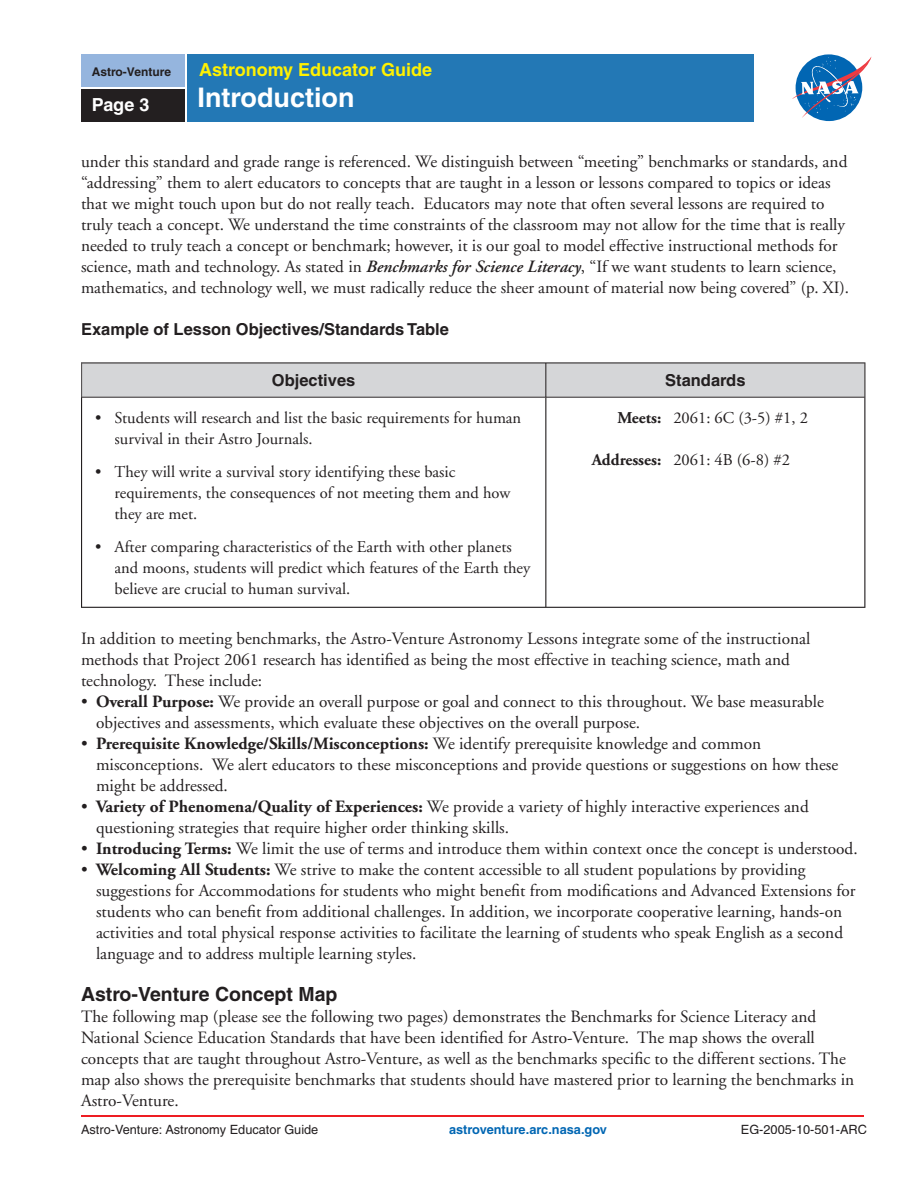
<style>
.page{position:relative;width:918px;height:1188px;background:#fff}
.page>*{position:absolute;margin:0;border:0;box-sizing:border-box;transform-origin:0 0}
.t1{font:700 27px "Helvetica";color:#fff}
.t2{font:700 19.5px "Helvetica";color:#231f20}
.t3{font:700 18px "Helvetica";color:#fff101}
.t4{font:700 18px "Helvetica";color:#fff}
.t5{font:17.25px/21px "Adobe Garamond";color:#231f20}
.t6{font:16.5px/21px "Adobe Garamond";color:#231f20}
.t7{font:700 16.5px "Helvetica";color:#231f20}
.t8{font:12.75px "Helvetica";color:#231f20}
.t9{font:700 12.75px "Helvetica";color:#0166b3}
.t10{font:700 12px "Helvetica";color:#231f20}
.s1{font-weight:600;font-style:italic}
.s2{font-weight:700}
</style>
<div class="page">
<div style="left:186px;top:54px;width:568px;height:67px;background:#2378b5"></div>
<div style="left:81px;top:54px;width:105px;height:34px;background:#95b5de"></div>
<div style="left:81px;top:88px;width:105px;height:34px;background:#231f20"></div>
<svg style="left:792px;top:56px;width:80px;height:63px"></svg>
<hr style="left:81px;top:1115px;width:783px;height:2px;background:#ee1d23">
<hr style="left:81px;top:87px;width:105px;height:1px;background:#fff">
<hr style="left:185px;top:54px;width:2px;height:68px;background:#fff">
<svg style="left:81px;top:362px;width:784px;height:246px"></svg>
<svg style="left:82px;top:363px;width:783px;height:34px;background:#d0d1d3"></svg>
<div style="left:273px;top:374px;width:82px;height:16px;background:#d5d6d8"></div>
<div style="left:666px;top:374px;width:79px;height:13px;background:#d5d6d8"></div>
<p class="t3" style="left:199px;top:59px;width:235px">Astronomy Educator Guide</p>
<p class="t10" style="left:92px;top:65px;width:81px">Astro-Venture</p>
<p class="t4" style="left:92px;top:94px;width:59px">Page 3</p>
<p class="t1" style="left:198px;top:81px;width:158px">Introduction</p>
<p class="t5" style="left:81px;top:152px;width:770px">under this standard and grade range is referenced. We distinguish between “meeting” benchmarks or standards, and “addressing” them to alert educators to concepts that are taught in a lesson or lessons compared to topics or ideas that we might touch upon but do not really teach. Educators may note that often several lessons are required to truly teach a concept. We understand the time constraints of the classroom may not allow for the time that is really needed to truly teach a concept or benchmark; however, it is our goal to model effective instructional methods for science, math and technology. As stated in <span class="s1">Benchmarks for Science Literacy</span>, “If we want students to learn science, mathematics, and technology well, we must radically reduce the sheer amount of material now being covered” (p. XI).</p>
<p class="t7" style="left:81px;top:320px;width:369px">Example of Lesson Objectives/Standards Table</p>
<p class="t7" style="left:272px;top:371px;width:85px">Objectives</p>
<p class="t7" style="left:665px;top:371px;width:82px">Standards</p>
<p class="t6" style="left:115px;top:408px;width:408px;text-indent:-20px">• Students will research and list the basic requirements for human survival in their Astro Journals.</p>
<p class="t6" style="left:115px;top:462px;width:397px;text-indent:-20px">• They will write a survival story identifying these basic requirements, the consequences of not meeting them and how they are met.</p>
<p class="t6" style="left:115px;top:537px;width:417px;text-indent:-20px">• After comparing characteristics of the Earth with other planets and moons, students will predict which features of the Earth they believe are crucial to human survival.</p>
<p class="t6" style="left:617px;top:408px;width:192px"><span class="s2">Meets:</span> 2061: 6C (3-5) #1, 2</p>
<p class="t6" style="left:592px;top:450px;width:200px"><span class="s2">Addresses:</span> 2061: 4B (6-8) #2</p>
<p class="t5" style="left:81px;top:628px;width:731px">In addition to meeting benchmarks, the Astro-Venture Astronomy Lessons integrate some of the instructional methods that Project 2061 research has identified as being the most effective in teaching science, math and technology. These include:</p>
<p class="t5" style="left:96px;top:691px;width:729px;text-indent:-15px">• <span class="s2">Overall Purpose:</span> We provide an overall purpose or goal and connect to this throughout. We base measurable objectives and assessments, which evaluate these objectives on the overall purpose.</p>
<p class="t5" style="left:96px;top:733px;width:744px;text-indent:-15px">• <span class="s2">Prerequisite Knowledge/Skills/Misconceptions:</span> We identify prerequisite knowledge and common misconceptions. We alert educators to these misconceptions and provide questions or suggestions on how these might be addressed.</p>
<p class="t5" style="left:96px;top:796px;width:714px;text-indent:-15px">• <span class="s2">Variety of Phenomena/Quality of Experiences:</span> We provide a variety of highly interactive experiences and questioning strategies that require higher order thinking skills.</p>
<p class="t5" style="left:81px;top:838px;width:778px">• <span class="s2">Introducing Terms:</span> We limit the use of terms and introduce them within context once the concept is understood.</p>
<p class="t5" style="left:96px;top:859px;width:761px;text-indent:-15px">• <span class="s2">Welcoming All Students:</span> We strive to make the content accessible to all student populations by providing suggestions for Accommodations for students who might benefit from modifications and Advanced Extensions for students who can benefit from additional challenges. In addition, we incorporate cooperative learning, hands-on activities and total physical response activities to facilitate the learning of students who speak English as a second language and to address multiple learning styles.</p>
<p class="t2" style="left:81px;top:982px;width:258px">Astro-Venture Concept Map</p>
<p class="t5" style="left:81px;top:1006px;width:775px">The following map (please see the following two pages) demonstrates the Benchmarks for Science Literacy and National Science Education Standards that have been identified for Astro-Venture. The map shows the overall concepts that are taught throughout Astro-Venture, as well as the benchmarks specific to the different sections. The map also shows the prerequisite benchmarks that students should have mastered prior to learning the benchmarks in Astro-Venture.</p>
<p class="t8" style="left:81px;top:1122px;width:239px">Astro-Venture: Astronomy Educator Guide</p>
<p class="t9" style="left:449px;top:1121px;width:159px">astroventure.arc.nasa.gov</p>
<p class="t8" style="left:741px;top:1122px;width:128px">EG-2005-10-501-ARC</p>
</div>
